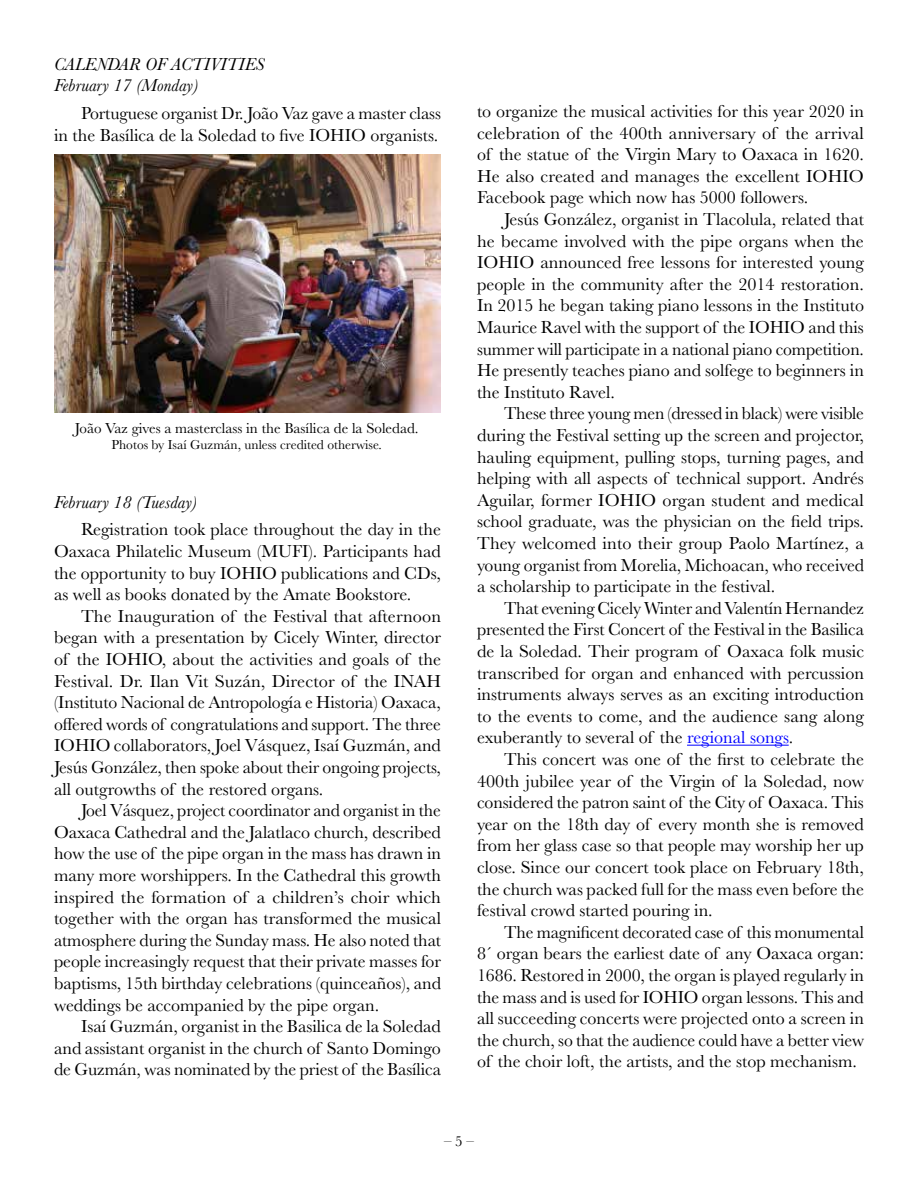
<style>
.page{position:relative;width:918px;height:1188px;background:#fff}
.page>*{position:absolute;margin:0;border:0;box-sizing:border-box;transform-origin:0 0}
.t1{font:18px/21.6px "Baskerville";color:#000;text-align:justify}
.t2{font:italic 18px/21.6px "Baskerville";color:#000}
.t3{font:15px "Baskerville";color:#000}
.t4{font:13.5px "Baskerville";color:#000}
.s1{color:#00f}
</style>
<div class="page">
<img style="left:54px;top:154px;width:387px;height:258px">
<hr style="left:687px;top:745px;width:102px;height:1px;background:#00f">
<p class="t2" style="left:54px;top:53px;width:212px">CALENDAR OF ACTIVITIES<br>February 17 (Monday)</p>
<p class="t1" style="left:54px;top:103px;width:388px;text-align:right">Portuguese organist Dr. João Vaz gave a master class<br>in the Basílica de la Soledad to five IOHIO organists.</p>
<p class="t3" style="left:75px;top:418px;width:345px">João Vaz gives a masterclass in the Basílica de la Soledad.</p>
<p class="t4" style="left:112px;top:436px;width:272px">Photos by Isaí Guzmán, unless credited otherwise.</p>
<p class="t2" style="left:54px;top:491px;width:145px">February 18 (Tuesday)</p>
<p class="t1" style="left:54px;top:519px;width:389px;text-indent:27px">Registration took place throughout the day in the Oaxaca Philatelic Museum (MUFI). Participants had the opportunity to buy IOHIO publications and CDs, as well as books donated by the Amate Bookstore.</p>
<p class="t1" style="left:54px;top:606px;width:389px;text-indent:27px">The Inauguration of the Festival that afternoon began with a presentation by Cicely Winter, director of the IOHIO, about the activities and goals of the Festival. Dr. Ilan Vit Suzán, Director of the INAH (Instituto Nacional de Antropología e Historia) Oaxaca, offered words of congratulations and support. The three IOHIO collaborators, Joel Vásquez, Isaí Guzmán, and Jesús González, then spoke about their ongoing projects, all outgrowths of the restored organs.</p>
<p class="t1" style="left:54px;top:800px;width:389px;text-indent:27px">Joel Vásquez, project coordinator and organist in the Oaxaca Cathedral and the Jalatlaco church, described how the use of the pipe organ in the mass has drawn in many more worshippers. In the Cathedral this growth inspired the formation of a children’s choir which together with the organ has transformed the musical atmosphere during the Sunday mass. He also noted that people increasingly request that their private masses for baptisms, 15th birthday celebrations (quinceaños), and weddings be accompanied by the pipe organ.</p>
<p class="t1" style="left:54px;top:1016px;width:389px;text-indent:27px">Isaí Guzmán, organist in the Basilica de la Soledad and assistant organist in the church of Santo Domingo de Guzmán, was nominated by the priest of the Basílica</p>
<p class="t1" style="left:477px;top:101px;width:389px">to organize the musical activities for this year 2020 in celebration of the 400th anniversary of the arrival of the statue of the Virgin Mary to Oaxaca in 1620.<br>He also created and manages the excellent IOHIO Facebook page which now has 5000 followers.</p>
<p class="t1" style="left:477px;top:209px;width:389px;text-indent:27px">Jesús González, organist in Tlacolula, related that he became involved with the pipe organs when the IOHIO announced free lessons for interested young people in the community after the 2014 restoration.<br>In 2015 he began taking piano lessons in the Instituto Maurice Ravel with the support of the IOHIO and this summer will participate in a national piano competition.<br>He presently teaches piano and solfege to beginners in the Instituto Ravel.</p>
<p class="t1" style="left:477px;top:403px;width:389px;text-indent:27px">These three young men (dressed in black) were visible during the Festival setting up the screen and projector, hauling equipment, pulling stops, turning pages, and helping with all aspects of technical support. Andrés Aguilar, former IOHIO organ student and medical school graduate, was the physician on the field trips.<br>They welcomed into their group Paolo Martínez, a young organist from Morelia, Michoacan, who received a scholarship to participate in the festival.</p>
<p class="t1" style="left:477px;top:597px;width:389px;text-indent:27px">That evening Cicely Winter and Valentín Hernandez presented the First Concert of the Festival in the Basilica de la Soledad. Their program of Oaxaca folk music transcribed for organ and enhanced with percussion instruments always serves as an exciting introduction to the events to come, and the audience sang along exuberantly to several of the <span class="s1">regional songs</span>.</p>
<p class="t1" style="left:477px;top:749px;width:389px;text-indent:27px">This concert was one of the first to celebrate the 400th jubilee year of the Virgin of la Soledad, now considered the patron saint of the City of Oaxaca. This year on the 18th day of every month she is removed from her glass case so that people may worship her up close. Since our concert took place on February 18th, the church was packed full for the mass even before the festival crowd started pouring in.</p>
<p class="t1" style="left:477px;top:921px;width:389px;text-indent:27px">The magnificent decorated case of this monumental 8´ organ bears the earliest date of any Oaxaca organ:<br>1686. Restored in 2000, the organ is played regularly in the mass and is used for IOHIO organ lessons. This and all succeeding concerts were projected onto a screen in the church, so that the audience could have a better view of the choir loft, the artists, and the stop mechanism.</p>
<p class="t3" style="left:444px;top:1131px;width:31px">– 5 –</p>
</div>
